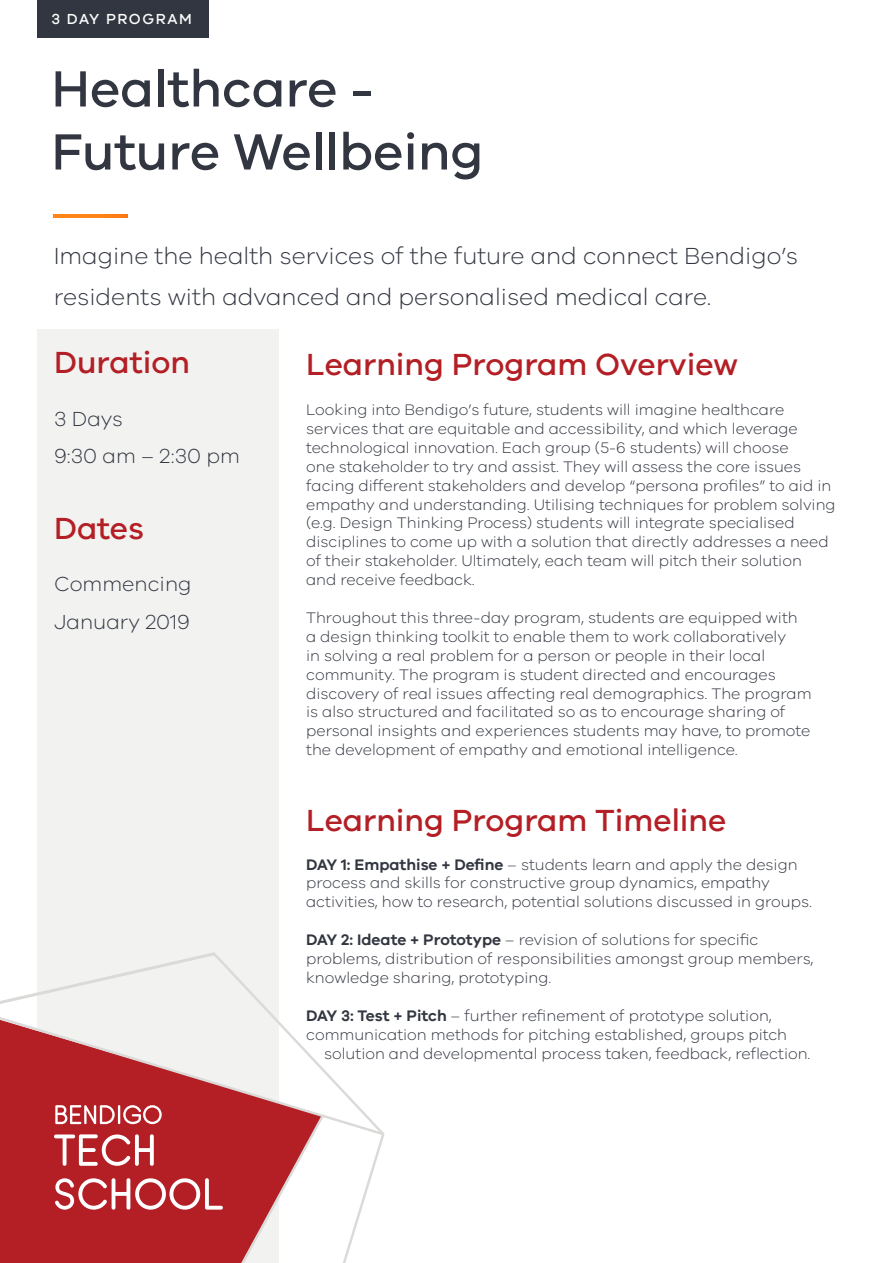
<style>
.page{position:relative;width:893px;height:1263px;background:#fff}
.page>*{position:absolute;margin:0;border:0;box-sizing:border-box;transform-origin:0 0}
.t1{font:500 52.5px "VIC";color:#323640}
.t2{font:500 31.5px "VIC";color:#b31f25}
.t3{font:300 24px "VIC";color:#323640}
.t4{font:300 21px/37.5px "VIC";color:#323640}
.t5{font:300 15.75px/18.9px "VIC";color:#323640}
.t6{font:500 15px "VIC";letter-spacing:.1em;color:#fff}
.s1{font-weight:600}
</style>
<div class="page">
<div style="left:38px;top:329px;width:241px;height:934px;background:#f2f2f1"></div>
<div style="left:38px;top:0;width:170px;height:38px;background:#323640"></div>
<hr style="left:54px;top:214px;width:74px;height:4px;background:#fe8415">
<svg style="left:0;top:951px;width:385px;height:312px"></svg>
<p class="t6" style="left:52px;top:10px;width:142px">3 DAY PROGRAM</p>
<p class="t1" style="left:51px;top:57px;width:324px">Healthcare -</p>
<p class="t1" style="left:51px;top:120px;width:434px">Future Wellbeing</p>
<p class="t3" style="left:54px;top:242px;width:746px">Imagine the health services of the future and connect Bendigo’s</p>
<p class="t3" style="left:54px;top:282px;width:659px">residents with advanced and personalised medical care.</p>
<p class="t2" style="left:54px;top:344px;width:138px">Duration</p>
<p class="t4" style="left:54px;top:399px;width:188px">3 Days<br>9:30 am – 2:30 pm</p>
<p class="t2" style="left:54px;top:509px;width:91px">Dates</p>
<p class="t4" style="left:54px;top:564px;width:139px">Commencing<br>January 2019</p>
<p class="t2" style="left:306px;top:345px;width:433px">Learning Program Overview</p>
<p class="t5" style="left:306px;top:400px;width:531px">Looking into Bendigo’s future, students will imagine healthcare services that are equitable and accessibility, and which leverage technological innovation. Each group (5-6 students) will choose<br>one stakeholder to try and assist. They will assess the core issues facing different stakeholders and develop “persona profiles” to aid in empathy and understanding. Utilising techniques for problem solving (e.g. Design Thinking Process) students will integrate specialised disciplines to come up with a solution that directly addresses a need of their stakeholder. Ultimately, each team will pitch their solution and receive feedback.</p>
<p class="t5" style="left:306px;top:608px;width:507px">Throughout this three-day program, students are equipped with a design thinking toolkit to enable them to work collaboratively<br>in solving a real problem for a person or people in their local community. The program is student directed and encourages discovery of real issues affecting real demographics. The program is also structured and facilitated so as to encourage sharing of personal insights and experiences students may have, to promote the development of empathy and emotional intelligence.</p>
<p class="t2" style="left:306px;top:801px;width:422px">Learning Program Timeline</p>
<p class="t5" style="left:306px;top:854px;width:507px"><span class="s1">DAY 1: Empathise + Define</span> – students learn and apply the design process and skills for constructive group dynamics, empathy activities, how to research, potential solutions discussed in groups.</p>
<p class="t5" style="left:306px;top:930px;width:509px"><span class="s1">DAY 2: Ideate + Prototype</span> – revision of solutions for specific problems, distribution of responsibilities amongst group members, knowledge sharing, prototyping.</p>
<p class="t5" style="left:306px;top:1005px;width:467px"><span class="s1">DAY 3: Test + Pitch</span> – further refinement of prototype solution,</p>
<p class="t5" style="left:306px;top:1024px;width:482px">communication methods for pitching established, groups pitch</p>
<p class="t5" style="left:324px;top:1043px;width:488px">solution and developmental process taken, feedback, reflection.</p>
</div>
